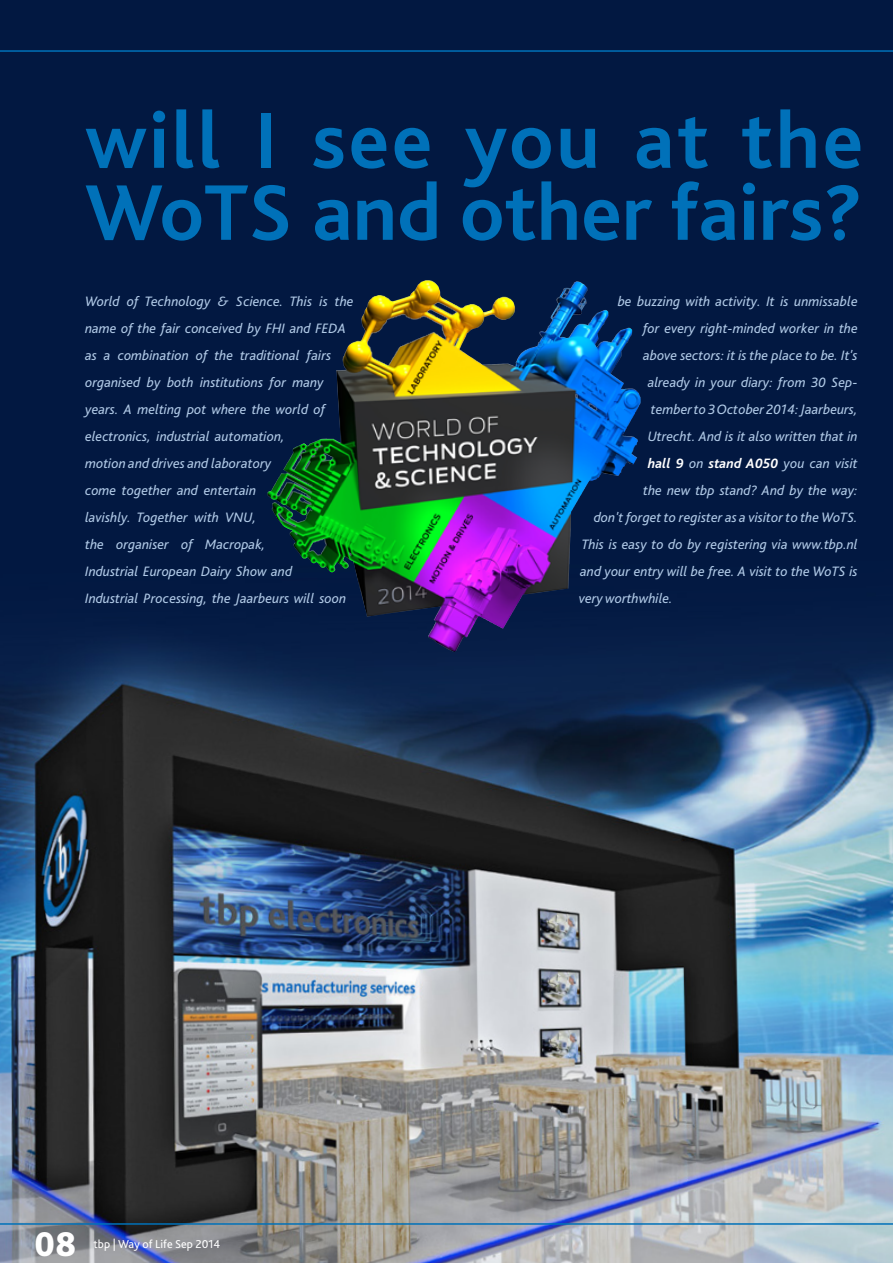
<style>
.page{position:relative;width:893px;height:1263px;background:#fff}
.page>*{position:absolute;margin:0;border:0;box-sizing:border-box;transform-origin:0 0}
.t1{font:700 82.5px/72px "Bliss 2";color:#0071b9}
.t2{font:800 36px "Bliss 2";color:#fff}
.t3{font:italic 14.25px/27px "Bliss 2";color:#b0c9e6}
.t4{font:italic 700 14.25px "Bliss 2";color:#fff}
.t5{font:12px "Bliss 2";color:#fff}
.s1{font-weight:400;color:#b0c9e6}
</style>
<div class="page">
<img style="left:0;top:0;width:893px;height:1263px">
<img style="left:275px;top:280px;width:150px;height:206px">
<hr style="left:0;top:50px;width:893px;height:2px;background:#0071b9">
<hr style="left:0;top:1223px;width:893px;height:2px;background:#0071b9">
<h1 class="t1" style="left:85px;top:102px;width:780px">will I see you at the<br>WoTS and other fairs?</h1>
<p class="t3" style="left:85px;top:287px;width:270px">World of Technology &amp; Science. This is the name of the fair conceived by FHI and FEDA as a combination of the traditional fairs organised by both institutions for many years. A melting pot where the world of electronics, industrial automation,<br>motion and drives and laboratory<br>come together and entertain<br>lavishly. Together with VNU,<br>the organiser of Macropak,<br>Industrial European Dairy Show and<br>Industrial Processing, the Jaarbeurs will soon</p>
<p class="t3" style="left:618px;top:287px;width:241px">be buzzing with activity. It is unmissable</p>
<p class="t3" style="left:643px;top:314px;width:216px">for every right-minded worker in the</p>
<p class="t3" style="left:643px;top:341px;width:216px">above sectors: it is the place to be. It's</p>
<p class="t3" style="left:648px;top:368px;width:212px">already in your diary: from 30 Sep-</p>
<p class="t3" style="left:651px;top:395px;width:208px">tember to 3 October 2014: Jaarbeurs,</p>
<p class="t3" style="left:648px;top:422px;width:211px">Utrecht. And is it also written that in</p>
<p class="t4" style="left:648px;top:454px;width:211px">hall 9 <span class="s1">on</span> stand A050 <span class="s1">you can visit</span></p>
<p class="t3" style="left:643px;top:476px;width:216px">the new tbp stand? And by the way:</p>
<p class="t3" style="left:594px;top:503px;width:265px">don't forget to register as a visitor to the WoTS.</p>
<p class="t3" style="left:582px;top:530px;width:278px">This is easy to do by registering via www.tbp.nl</p>
<p class="t3" style="left:580px;top:558px;width:279px">and your entry will be free. A visit to the WoTS is</p>
<p class="t3" style="left:579px;top:585px;width:95px">very worthwhile.</p>
<h2 class="t2" style="left:34px;top:1221px;width:44px">08</h2>
<p class="t5" style="left:94px;top:1236px;width:128px">tbp | Way of Life Sep 2014</p>
</div>
